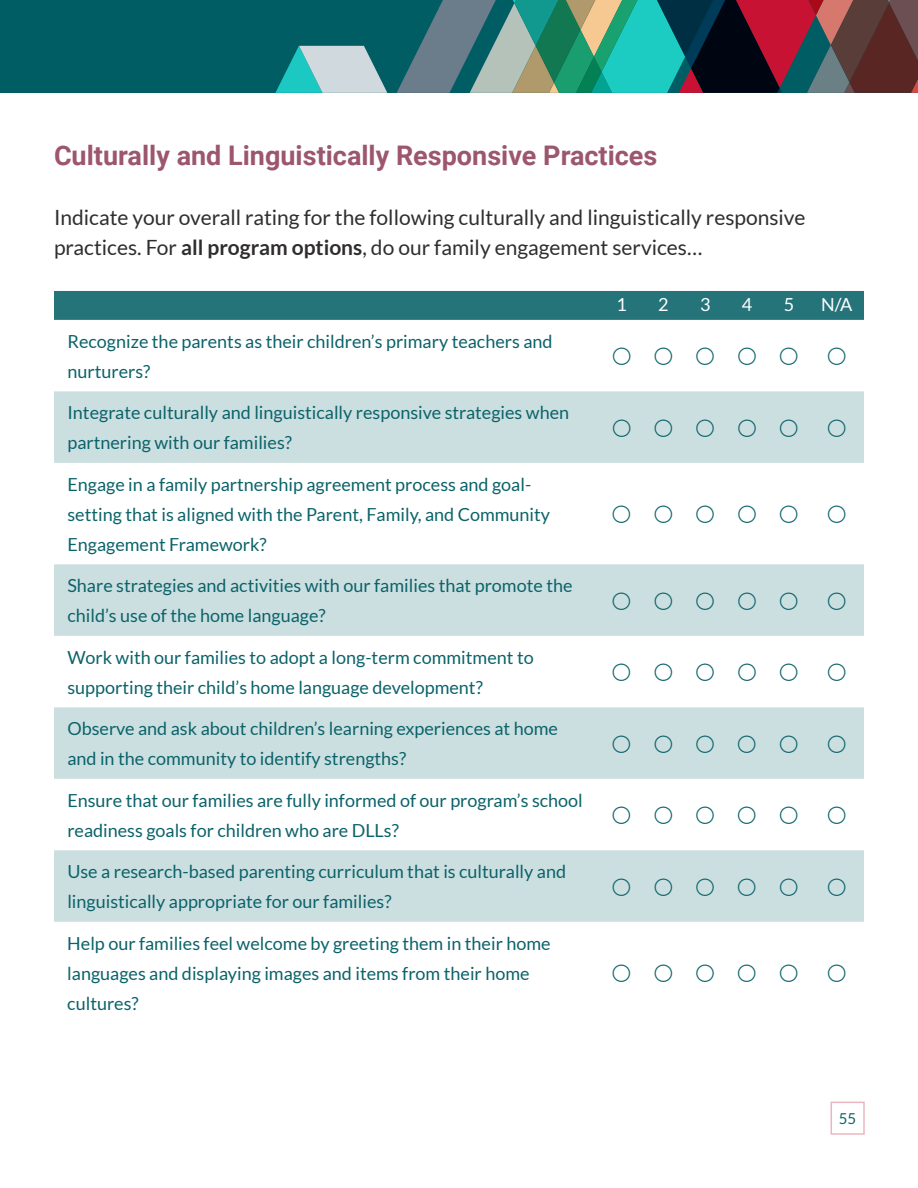
<style>
.page{position:relative;width:918px;height:1188px;background:#fff}
.page>*{position:absolute;margin:0;border:0;box-sizing:border-box;transform-origin:0 0}
.Headline_2{font:700 27px "Roboto";color:#9c566e}
.t1{font:21px/30px "Lato";color:#302d2e}
.t2{font:18px/30px "Lato";color:#0b636a}
.t3{font:18px "Lato";color:#fff}
.t4{font:15px "Lato";color:#0b636a}
.s1{font-weight:700}
</style>
<div class="page">
<div style="left:0;top:0;width:918px;height:93px;background:#015d64"></div>
<svg style="left:275px;top:46px;width:112px;height:47px"></svg>
<svg style="left:397px;top:0;width:521px;height:93px;background:#4b6664"></svg>
<div style="left:831px;top:1102px;width:34px;height:33px;border:2px solid #eab6c1"></div>
<div style="left:54px;top:291px;width:810px;height:29px;background:#24747a"></div>
<svg style="left:54px;top:391px;width:810px;height:531px;fill:#ccdfe0"></svg>
<svg style="left:613px;top:420px;width:17px;height:17px"></svg>
<svg style="left:655px;top:420px;width:17px;height:17px"></svg>
<svg style="left:697px;top:420px;width:17px;height:17px"></svg>
<svg style="left:738px;top:420px;width:18px;height:17px"></svg>
<svg style="left:780px;top:420px;width:18px;height:17px"></svg>
<svg style="left:828px;top:420px;width:18px;height:17px"></svg>
<svg style="left:613px;top:506px;width:17px;height:17px"></svg>
<svg style="left:655px;top:506px;width:17px;height:17px"></svg>
<svg style="left:697px;top:506px;width:17px;height:17px"></svg>
<svg style="left:738px;top:506px;width:18px;height:17px"></svg>
<svg style="left:780px;top:506px;width:18px;height:17px"></svg>
<svg style="left:828px;top:506px;width:18px;height:17px"></svg>
<svg style="left:613px;top:593px;width:17px;height:17px"></svg>
<svg style="left:655px;top:593px;width:17px;height:17px"></svg>
<svg style="left:697px;top:593px;width:17px;height:17px"></svg>
<svg style="left:738px;top:593px;width:18px;height:17px"></svg>
<svg style="left:780px;top:593px;width:18px;height:17px"></svg>
<svg style="left:828px;top:593px;width:18px;height:17px"></svg>
<svg style="left:613px;top:664px;width:17px;height:17px"></svg>
<svg style="left:655px;top:664px;width:17px;height:17px"></svg>
<svg style="left:697px;top:664px;width:17px;height:17px"></svg>
<svg style="left:738px;top:664px;width:18px;height:17px"></svg>
<svg style="left:780px;top:664px;width:18px;height:17px"></svg>
<svg style="left:828px;top:664px;width:18px;height:17px"></svg>
<svg style="left:613px;top:736px;width:17px;height:17px"></svg>
<svg style="left:655px;top:736px;width:17px;height:17px"></svg>
<svg style="left:696px;top:736px;width:18px;height:17px"></svg>
<svg style="left:738px;top:736px;width:18px;height:17px"></svg>
<svg style="left:780px;top:736px;width:18px;height:17px"></svg>
<svg style="left:828px;top:736px;width:17px;height:17px"></svg>
<svg style="left:613px;top:807px;width:17px;height:17px"></svg>
<svg style="left:655px;top:807px;width:17px;height:17px"></svg>
<svg style="left:696px;top:807px;width:18px;height:17px"></svg>
<svg style="left:738px;top:807px;width:18px;height:17px"></svg>
<svg style="left:780px;top:807px;width:17px;height:17px"></svg>
<svg style="left:828px;top:807px;width:17px;height:17px"></svg>
<svg style="left:613px;top:879px;width:17px;height:17px"></svg>
<svg style="left:655px;top:879px;width:17px;height:17px"></svg>
<svg style="left:696px;top:879px;width:18px;height:17px"></svg>
<svg style="left:738px;top:879px;width:18px;height:17px"></svg>
<svg style="left:780px;top:879px;width:17px;height:17px"></svg>
<svg style="left:828px;top:879px;width:17px;height:17px"></svg>
<h2 class="Headline_2" style="left:54px;top:136px;width:605px">Culturally and Linguistically Responsive Practices</h2>
<p class="t1" style="left:54px;top:202px;width:753px">Indicate your overall rating for the following culturally and linguistically responsive practices. For <span class="s1">all program options</span>, do our family engagement services…</p>
<p class="t3" style="left:616px;top:295px;width:12px">1</p>
<p class="t3" style="left:658px;top:295px;width:12px">2</p>
<p class="t3" style="left:700px;top:295px;width:12px">3</p>
<p class="t3" style="left:742px;top:295px;width:12px">4</p>
<p class="t3" style="left:784px;top:295px;width:12px">5</p>
<p class="t3" style="left:821px;top:295px;width:33px">N/A</p>
<p class="t2" style="left:67px;top:326px;width:487px">Recognize the parents as their children’s primary teachers and nurturers?</p>
<p class="t2" style="left:67px;top:398px;width:503px">Integrate culturally and linguistically responsive strategies when partnering with our families?</p>
<p class="t2" style="left:67px;top:469px;width:484px">Engage in a family partnership agreement process and goal&shy;setting that is aligned with the Parent, Family, and Community<br>Engagement Framework?</p>
<p class="t2" style="left:67px;top:571px;width:507px">Share strategies and activities with our families that promote the child’s use of the home language?</p>
<p class="t2" style="left:67px;top:642px;width:468px">Work with our families to adopt a long-term commitment to supporting their child’s home language development?</p>
<p class="t2" style="left:67px;top:714px;width:492px">Observe and ask about children’s learning experiences at home and in the community to identify strengths?</p>
<p class="t2" style="left:67px;top:785px;width:517px">Ensure that our families are fully informed of our program’s school readiness goals for children who are DLLs?</p>
<p class="t2" style="left:67px;top:857px;width:500px">Use a research-based parenting curriculum that is culturally and linguistically appropriate for our families?</p>
<p class="t2" style="left:67px;top:928px;width:485px">Help our families feel welcome by greeting them in their home languages and displaying images and items from their home cultures?</p>
<p class="t4" style="left:839px;top:1110px;width:19px">55</p>
</div>
